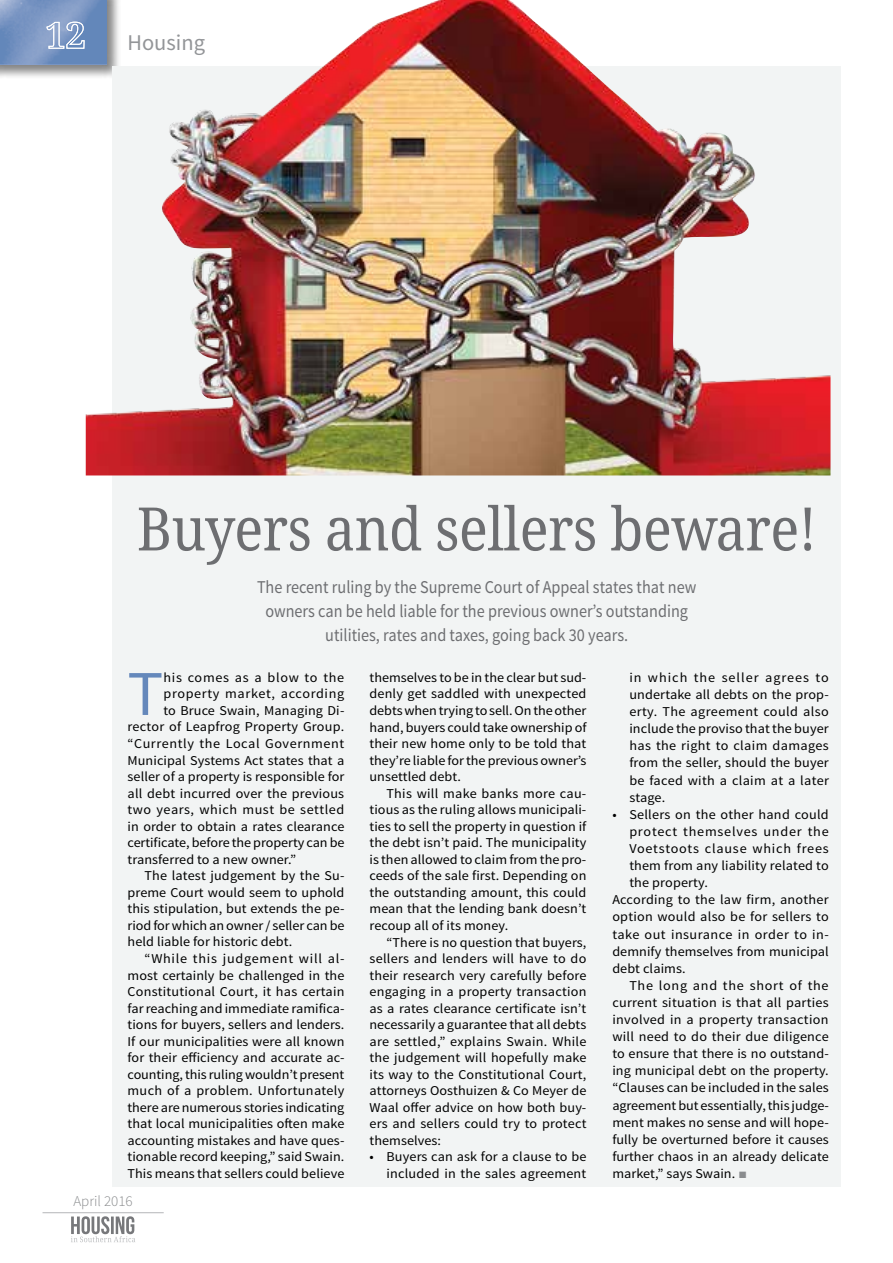
<style>
.page{position:relative;width:893px;height:1263px;background:#fff}
.page>*{position:absolute;margin:0;border:0;box-sizing:border-box;transform-origin:0 0}
.t1{font:63.75px "Source Sans Pro";color:#6588bb;scale:1.05 1}
.t2{font:60px "Droid Serif";letter-spacing:-.01em;color:#6d6e71;scale:.9 1}
.t3{font:22.5px "Source Sans Pro";color:#939598}
.t4{font:18px/24px "Source Sans Pro";color:#6d6e71;text-align:center;scale:.9 1}
.t5{font:300 15px "Source Sans Pro";color:#8a8c8e}
.t6{font:13.5px/16.5px "Source Sans Pro";letter-spacing:.005em;color:#000;text-align:justify;scale:1.05 1}
.t7{font:13.5px "Source Sans Pro";letter-spacing:.05em;color:#000;scale:1.05 1}
.t8{font:13.5px "Source Sans Pro";letter-spacing:.025em;color:#000;scale:1.05 1}
.t9{font:13.5px "Source Sans Pro";letter-spacing:.035em;color:#000;scale:1.05 1}
.t10{font:13.5px "Source Sans Pro";letter-spacing:.055em;color:#000;scale:1.05 1}
.t11{font:13.5px "Source Sans Pro";letter-spacing:.04em;color:#000;scale:1.05 1}
.t12{font:13.5px "Source Sans Pro";letter-spacing:.045em;color:#000;scale:1.05 1}
.s1{font-family:"Franklin Gothic";color:#8a8c8e}
</style>
<div class="page">
<svg style="left:71px;top:1216px;width:64px;height:26px"></svg>
<hr style="left:43px;top:1212px;width:121px;height:1px;background:#bcbec0">
<div style="left:0;top:0;width:121px;height:79px;background:#000;opacity:.48"></div>
<img style="left:0;top:0;width:86px;height:64px">
<svg style="left:46px;top:21px;width:39px;height:28px"></svg>
<div style="left:113px;top:66px;width:728px;height:1120px;background:#f2f4f4"></div>
<img style="left:86px;top:0;width:744px;height:475px">
<h3 class="t3" style="left:128px;top:29px;width:79px">Housing</h3>
<h2 class="t2" style="left:137px;top:492px;width:757px">Buyers and sellers beware!</h2>
<h3 class="t4" style="left:257px;top:575px;width:490px">The recent ruling by the Supreme Court of Appeal states that new owners can be held liable for the previous owner’s outstanding utilities, rates and taxes, going back 30 years.</h3>
<p class="t6" style="left:369px;top:669px;width:208px">themselves to be in the clear but sud&shy;denly get saddled with unexpected debts when trying to sell. On the other hand, buyers could take ownership of their new home only to be told that they’re liable for the previous owner’s unsettled debt.</p>
<p class="t6" style="left:369px;top:785px;width:208px;text-indent:17px">This will make banks more cau&shy;tious as the ruling allows municipali&shy;ties to sell the property in question if the debt isn’t paid. The municipality is then allowed to claim from the pro&shy;ceeds of the sale first. Depending on the outstanding amount, this could mean that the lending bank doesn’t recoup all of its money.</p>
<p class="t6" style="left:369px;top:934px;width:208px;text-indent:17px">“There is no question that buyers, sellers and lenders will have to do their research very carefully before engaging in a property transaction as a rates clearance certificate isn’t necessarily a guarantee that all debts are settled,” explains Swain. While the judgement will hopefully make its way to the Constitutional Court, attorneys Oosthuizen &amp; Co Meyer de Waal offer advice on how both buy&shy;ers and sellers could try to protect themselves:</p>
<p class="t6" style="left:369px;top:1149px;width:208px;text-align:right">• Buyers can ask for a clause to be included in the sales agreement</p>
<h1 class="t1" style="left:128px;top:654px;width:35px">T</h1>
<p class="t7" style="left:163px;top:669px;width:174px">his comes as a blow to the</p>
<p class="t6" style="left:629px;top:669px;width:192px;line-height:17.1px">in which the seller agrees to undertake all debts on the prop&shy;erty. The agreement could also include the proviso that the buyer has the right to claim damages from the seller, should the buyer be faced with a claim at a later stage.</p>
<p class="t6" style="left:612px;top:806px;width:208px">• Sellers on the other hand could</p>
<p class="t10" style="left:629px;top:823px;width:191px">protect themselves under the</p>
<p class="t10" style="left:629px;top:840px;width:191px">Voetstoots clause which frees</p>
<p class="t6" style="left:629px;top:858px;width:191px">them from any liability related to</p>
<p class="t6" style="left:629px;top:875px;width:76px">the property.</p>
<p class="t6" style="left:612px;top:892px;width:208px">According to the law firm, another</p>
<p class="t6" style="left:612px;top:909px;width:208px">option would also be for sellers to</p>
<p class="t9" style="left:612px;top:926px;width:208px">take out insurance in order to in-</p>
<p class="t6" style="left:612px;top:943px;width:208px">demnify themselves from municipal</p>
<p class="t6" style="left:612px;top:960px;width:71px">debt claims.</p>
<p class="t7" style="left:629px;top:977px;width:191px">The long and the short of the</p>
<p class="t6" style="left:612px;top:994px;width:208px">current situation is that all parties</p>
<p class="t8" style="left:612px;top:1011px;width:208px">involved in a property transaction</p>
<p class="t6" style="left:612px;top:1029px;width:208px">will need to do their due diligence</p>
<p class="t6" style="left:612px;top:1046px;width:208px">to ensure that there is no outstand-</p>
<p class="t6" style="left:612px;top:1063px;width:208px">ing municipal debt on the property.</p>
<p class="t6" style="left:612px;top:1080px;width:208px">“Clauses can be included in the sales</p>
<p class="t6" style="left:612px;top:1097px;width:208px">agreement but essentially, this judge-</p>
<p class="t6" style="left:612px;top:1114px;width:208px">ment makes no sense and will hope-</p>
<p class="t6" style="left:612px;top:1131px;width:208px">fully be overturned before it causes</p>
<p class="t6" style="left:612px;top:1148px;width:208px">further chaos in an already delicate</p>
<p class="t6" style="left:612px;top:1165px;width:130px">market,” says Swain. <span class="s1">■</span></p>
<p class="t12" style="left:163px;top:686px;width:174px">property market, according</p>
<p class="t6" style="left:163px;top:702px;width:174px">to Bruce Swain, Managing Di-</p>
<p class="t6" style="left:128px;top:719px;width:208px">rector of Leapfrog Property Group.</p>
<p class="t11" style="left:128px;top:735px;width:208px">“Currently the Local Government</p>
<p class="t6" style="left:128px;top:752px;width:208px">Municipal Systems Act states that a</p>
<p class="t6" style="left:128px;top:769px;width:208px">seller of a property is responsible for</p>
<p class="t6" style="left:128px;top:785px;width:208px">all debt incurred over the previous</p>
<p class="t9" style="left:128px;top:801px;width:208px">two years, which must be settled</p>
<p class="t6" style="left:128px;top:818px;width:208px">in order to obtain a rates clearance</p>
<p class="t6" style="left:128px;top:835px;width:208px">certificate, before the property can be</p>
<p class="t6" style="left:128px;top:851px;width:162px">transferred to a new owner.”</p>
<p class="t6" style="left:145px;top:868px;width:192px">The latest judgement by the Su-</p>
<p class="t6" style="left:128px;top:884px;width:208px">preme Court would seem to uphold</p>
<p class="t6" style="left:128px;top:901px;width:208px">this stipulation, but extends the pe-</p>
<p class="t6" style="left:128px;top:917px;width:208px">riod for which an owner / seller can be</p>
<p class="t6" style="left:128px;top:934px;width:158px">held liable for historic debt.</p>
<p class="t7" style="left:145px;top:950px;width:192px">“While this judgement will al-</p>
<p class="t6" style="left:128px;top:967px;width:208px">most certainly be challenged in the</p>
<p class="t6" style="left:128px;top:983px;width:208px">Constitutional Court, it has certain</p>
<p class="t6" style="left:128px;top:1000px;width:208px">far reaching and immediate ramifica-</p>
<p class="t6" style="left:128px;top:1017px;width:208px">tions for buyers, sellers and lenders.</p>
<p class="t6" style="left:128px;top:1033px;width:208px">If our municipalities were all known</p>
<p class="t6" style="left:128px;top:1050px;width:208px">for their efficiency and accurate ac-</p>
<p class="t6" style="left:128px;top:1066px;width:208px">counting, this ruling wouldn’t present</p>
<p class="t8" style="left:128px;top:1082px;width:208px">much of a problem. Unfortunately</p>
<p class="t6" style="left:128px;top:1099px;width:208px">there are numerous stories indicating</p>
<p class="t6" style="left:128px;top:1116px;width:208px">that local municipalities often make</p>
<p class="t6" style="left:128px;top:1132px;width:208px">accounting mistakes and have ques-</p>
<p class="t6" style="left:128px;top:1149px;width:208px">tionable record keeping,” said Swain.</p>
<p class="t6" style="left:128px;top:1165px;width:208px">This means that sellers could believe</p>
<p class="t5" style="left:73px;top:1192px;width:61px">April 2016</p>
</div>
